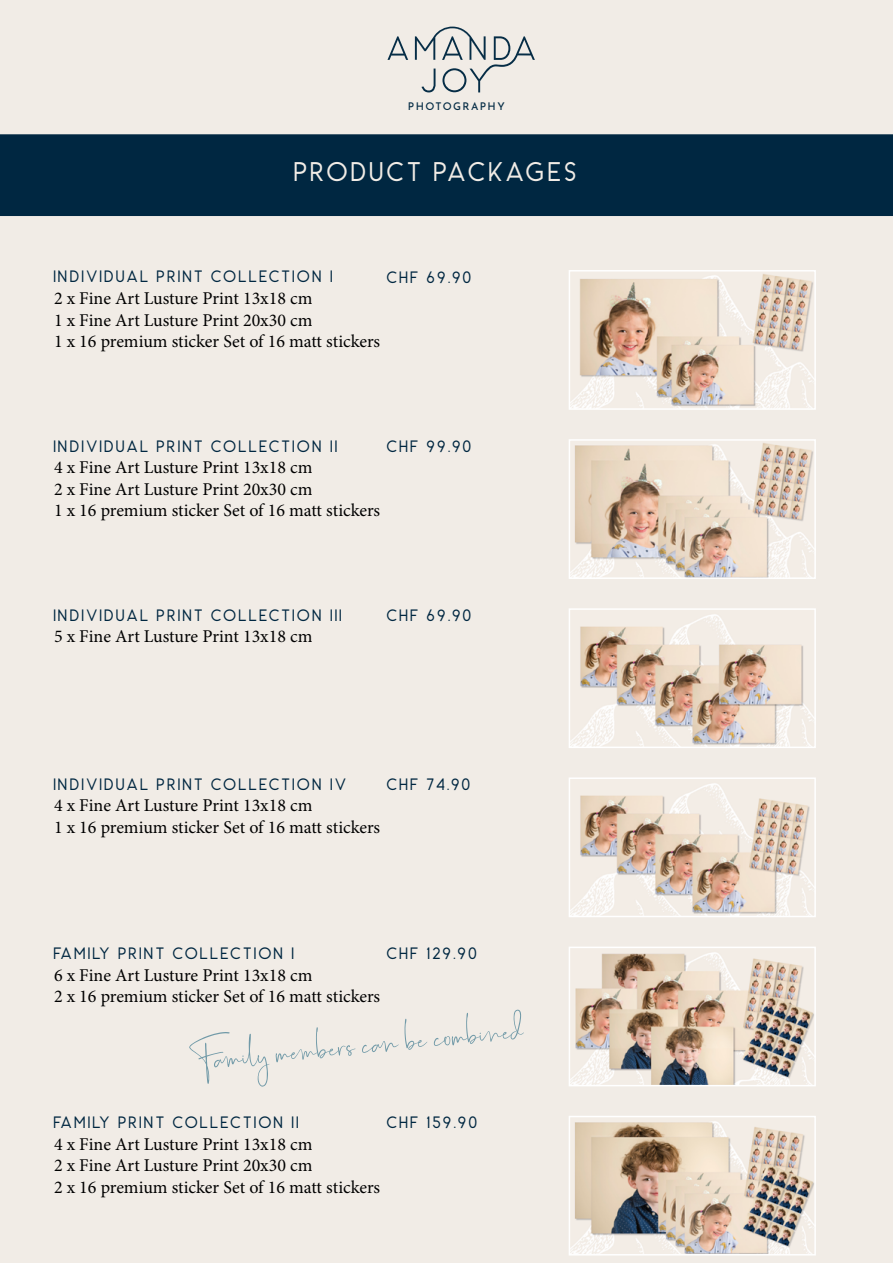
<style>
.page{position:relative;width:893px;height:1263px;background:#f1ece6}
.page>*{position:absolute;margin:0;border:0;box-sizing:border-box;transform-origin:0 0}
.t1{font:700 85.5px "Just Sunday";color:#719aa8}
.t2{font:500 27px "Carrol";letter-spacing:.1em;color:#f1ece6}
.t3{font:18px/21.6px "Minion Pro";color:#000}
.t4{font:500 16.5px "Carrol";letter-spacing:.12em;color:#002741}
.t5{font:500 10.5px "Josefin Sans";letter-spacing:.135em;color:#062d46}
</style>
<div class="page">
<div style="left:0;top:134px;width:893px;height:82px;background:#002741"></div>
<div style="left:163px;top:161px;width:546px;height:52px;background:#002741"></div>
<img style="left:572px;top:274px;width:241px;height:133px">
<div style="left:569px;top:270px;width:247px;height:140px;border:2px solid #fff"></div>
<img style="left:572px;top:443px;width:241px;height:133px">
<div style="left:569px;top:439px;width:247px;height:140px;border:2px solid #fff"></div>
<img style="left:572px;top:614px;width:241px;height:131px">
<div style="left:569px;top:608px;width:247px;height:140px;border:2px solid #fff"></div>
<img style="left:572px;top:783px;width:241px;height:131px">
<div style="left:569px;top:777px;width:247px;height:140px;border:2px solid #fff"></div>
<img style="left:572px;top:952px;width:241px;height:131px">
<div style="left:569px;top:947px;width:247px;height:139px;border:2px solid #fff"></div>
<img style="left:572px;top:1121px;width:241px;height:131px">
<div style="left:569px;top:1116px;width:247px;height:139px;border:2px solid #fff"></div>
<svg style="left:387px;top:36px;width:21px;height:24px"></svg>
<svg style="left:415px;top:27px;width:120px;height:65px"></svg>
<p class="t5" style="left:408px;top:98px;width:98px">PHOTOGRAPHY</p>
<h2 class="t2" style="left:295px;top:156px;width:285px">PRODUCT PACKAGES</h2>
<p class="t4" style="left:54px;top:267px;width:281px">INDIVIDUAL PRINT COLLECTION I</p>
<p class="t3" style="left:54px;top:288px;width:328px">2 x Fine Art Lusture Print 13x18 cm<br>1 x Fine Art Lusture Print 20x30 cm<br>1 x 16 premium sticker Set of 16 matt stickers</p>
<p class="t4" style="left:387px;top:267px;width:87px">CHF 69.90</p>
<p class="t4" style="left:54px;top:436px;width:285px">INDIVIDUAL PRINT COLLECTION II</p>
<p class="t3" style="left:54px;top:457px;width:328px">4 x Fine Art Lusture Print 13x18 cm<br>2 x Fine Art Lusture Print 20x30 cm<br>1 x 16 premium sticker Set of 16 matt stickers</p>
<p class="t4" style="left:387px;top:436px;width:87px">CHF 99.90</p>
<p class="t4" style="left:54px;top:605px;width:290px">INDIVIDUAL PRINT COLLECTION III</p>
<p class="t3" style="left:54px;top:626px;width:260px">5 x Fine Art Lusture Print 13x18 cm</p>
<p class="t4" style="left:387px;top:605px;width:87px">CHF 69.90</p>
<p class="t4" style="left:387px;top:774px;width:86px">CHF 74.90</p>
<p class="t4" style="left:54px;top:774px;width:294px">INDIVIDUAL PRINT COLLECTION IV</p>
<p class="t3" style="left:54px;top:795px;width:328px">4 x Fine Art Lusture Print 13x18 cm<br>1 x 16 premium sticker Set of 16 matt stickers</p>
<p class="t4" style="left:387px;top:944px;width:92px">CHF 129.90</p>
<p class="t4" style="left:54px;top:944px;width:242px">FAMILY PRINT COLLECTION I</p>
<p class="t3" style="left:54px;top:964px;width:328px">6 x Fine Art Lusture Print 13x18 cm<br>2 x 16 premium sticker Set of 16 matt stickers</p>
<h1 class="t1" style="left:184px;top:989px;width:336px;rotate:-5deg">Family members canbe combined</h1>
<p class="t4" style="left:387px;top:1113px;width:92px">CHF 159.90</p>
<p class="t4" style="left:54px;top:1113px;width:247px">FAMILY PRINT COLLECTION II</p>
<p class="t3" style="left:54px;top:1133px;width:328px">4 x Fine Art Lusture Print 13x18 cm<br>2 x Fine Art Lusture Print 20x30 cm<br>2 x 16 premium sticker Set of 16 matt stickers</p>
</div>
